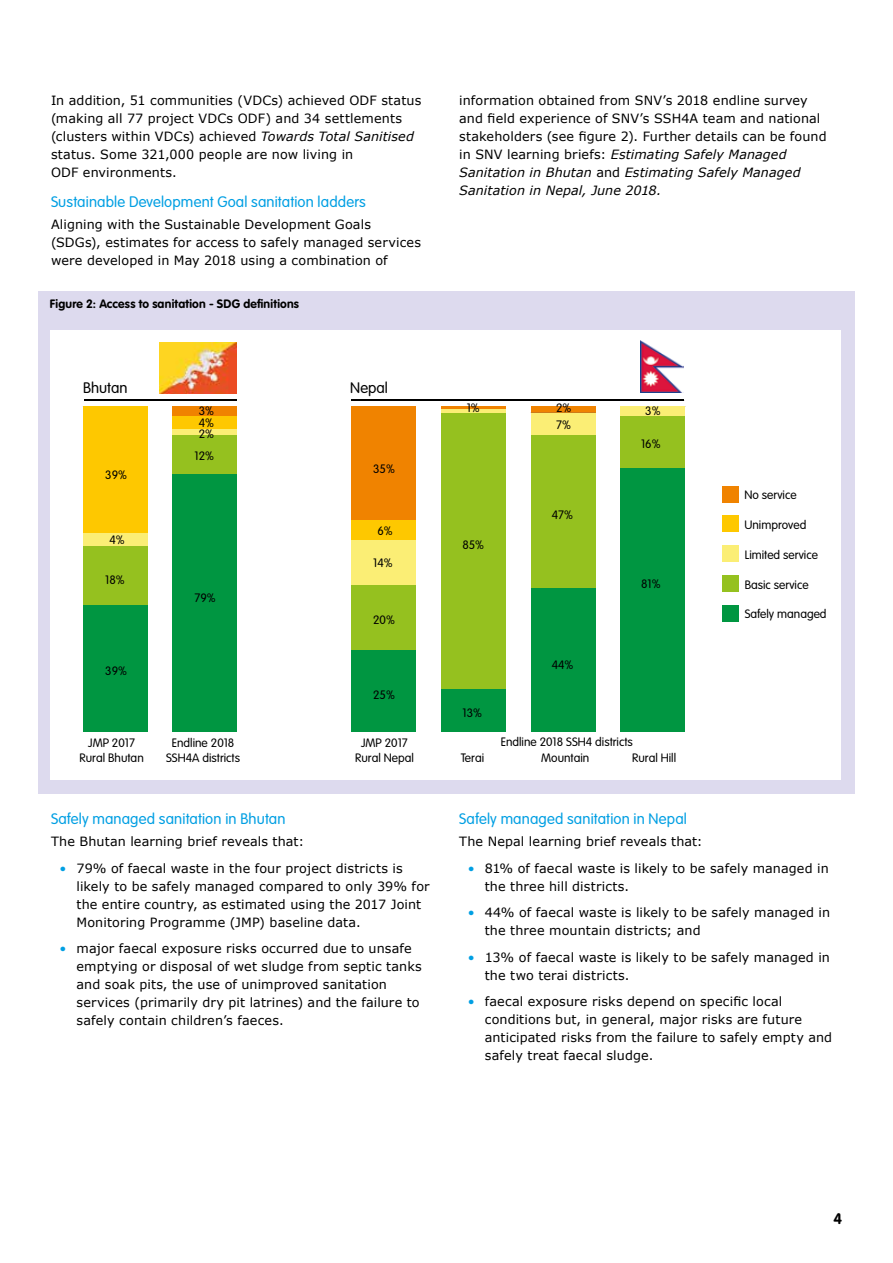
<style>
.page{position:relative;width:893px;height:1263px;background:#fff}
.page>*{position:absolute;margin:0;border:0;box-sizing:border-box;transform-origin:0 0}
.t1{font:300 15px "VAG Rounded Std";letter-spacing:.01em;color:#009fe3}
.t2{font:300 15px "VAG Rounded Std";color:#000}
.t3{font:700 15px "VAG Rounded Std";color:#000}
.t4{font:12.75px/18px "Verdana";letter-spacing:.01em;color:#000}
.t5{font:300 12px/14.4px "VAG Rounded Std";color:#000;text-align:center}
.t6{font:700 12px "VAG Rounded Std";letter-spacing:.02em;color:#000}
.s1{font-style:italic}
.s2{color:#009fe3}
</style>
<div class="page">
<div style="left:38px;top:291px;width:817px;height:503px;background:#dddaee"></div>
<div style="left:50px;top:330px;width:791px;height:450px;background:#fff"></div>
<div style="left:172px;top:406px;width:65px;height:10px;background:#f08300"></div>
<div style="left:352px;top:406px;width:64px;height:114px;background:#f08300"></div>
<svg style="left:441px;top:406px;width:65px;height:4px"></svg>
<div style="left:531px;top:406px;width:64px;height:7px;background:#f08300"></div>
<div style="left:83px;top:406px;width:64px;height:127px;background:#fec800"></div>
<div style="left:172px;top:416px;width:65px;height:13px;background:#fec800"></div>
<div style="left:352px;top:520px;width:64px;height:20px;background:#fec800"></div>
<div style="left:83px;top:533px;width:64px;height:13px;background:#fbee75"></div>
<div style="left:172px;top:429px;width:65px;height:7px;background:#fbee75"></div>
<div style="left:352px;top:540px;width:64px;height:45px;background:#fbee75"></div>
<hr style="left:441px;top:410px;width:65px;height:3px;background:#fbee75">
<div style="left:531px;top:413px;width:64px;height:23px;background:#fbee75"></div>
<div style="left:620px;top:406px;width:65px;height:10px;background:#fbee75"></div>
<div style="left:83px;top:546px;width:64px;height:59px;background:#95c11f"></div>
<div style="left:172px;top:436px;width:65px;height:39px;background:#95c11f"></div>
<div style="left:352px;top:585px;width:64px;height:66px;background:#95c11f"></div>
<div style="left:441px;top:413px;width:65px;height:277px;background:#95c11f"></div>
<div style="left:531px;top:436px;width:64px;height:153px;background:#95c11f"></div>
<div style="left:620px;top:416px;width:65px;height:52px;background:#95c11f"></div>
<div style="left:83px;top:605px;width:64px;height:127px;background:#009641"></div>
<div style="left:172px;top:475px;width:65px;height:257px;background:#009641"></div>
<div style="left:352px;top:651px;width:64px;height:81px;background:#009641"></div>
<div style="left:441px;top:690px;width:65px;height:42px;background:#009641"></div>
<div style="left:531px;top:589px;width:64px;height:143px;background:#009641"></div>
<div style="left:620px;top:468px;width:65px;height:264px;background:#009641"></div>
<div style="left:722px;top:605px;width:16px;height:16px;background:#009641"></div>
<div style="left:722px;top:575px;width:16px;height:17px;background:#95c11f"></div>
<div style="left:722px;top:545px;width:16px;height:17px;background:#fbee75"></div>
<div style="left:722px;top:516px;width:16px;height:16px;background:#fec800"></div>
<div style="left:722px;top:486px;width:16px;height:16px;background:#f08300"></div>
<hr style="left:84px;top:399px;width:153px;height:2px;background:#000">
<hr style="left:351px;top:399px;width:333px;height:2px;background:#000">
<img style="left:160px;top:342px;width:76px;height:51px">
<img style="left:641px;top:340px;width:42px;height:52px">
<p class="t4" style="left:51px;top:92px;width:372px">In addition, 51 communities (VDCs) achieved ODF status (making all 77 project VDCs ODF) and 34 settlements (clusters within VDCs) achieved <span class="s1">Towards Total Sanitised </span>status. Some 321,000 people are now living in<br>ODF environments.</p>
<p class="t1" style="left:51px;top:193px;width:316px">Sustainable Development Goal sanitation ladders</p>
<p class="t4" style="left:51px;top:216px;width:372px">Aligning with the Sustainable Development Goals (SDGs), estimates for access to safely managed services were developed in May 2018 using a combination of</p>
<p class="t6" style="left:50px;top:297px;width:251px">Figure 2: Access to sanitation - SDG definitions</p>
<p class="t2" style="left:83px;top:379px;width:46px">Bhutan</p>
<p class="t2" style="left:350px;top:379px;width:39px">Nepal</p>
<p class="t5" style="left:199px;top:405px;width:17px;line-height:12px;text-align:left">3%<br>4%</p>
<p class="t5" style="left:199px;top:427px;width:17px">2%</p>
<p class="t5" style="left:105px;top:468px;width:23px">39%</p>
<p class="t5" style="left:109px;top:533px;width:17px">4%</p>
<p class="t5" style="left:105px;top:573px;width:21px">18%</p>
<p class="t5" style="left:105px;top:663px;width:23px">39%</p>
<p class="t5" style="left:195px;top:449px;width:21px">12%</p>
<p class="t5" style="left:195px;top:591px;width:23px">79%</p>
<p class="t5" style="left:373px;top:462px;width:23px">35%</p>
<p class="t5" style="left:377px;top:524px;width:17px">6%</p>
<p class="t5" style="left:373px;top:556px;width:21px">14%</p>
<p class="t5" style="left:373px;top:613px;width:23px">20%</p>
<p class="t5" style="left:373px;top:687px;width:23px">25%</p>
<p class="t4" style="left:459px;top:92px;width:369px">information obtained from SNV’s 2018 endline survey and field experience of SNV’s SSH4A team and national stakeholders (see figure 2). Further details can be found in SNV learning briefs: <span class="s1">Estimating Safely Managed Sanitation in Bhutan</span> and <span class="s1">Estimating Safely Managed Sanitation in Nepal, June 2018.</span></p>
<p class="t5" style="left:467px;top:401px;width:15px">1%</p>
<p class="t5" style="left:462px;top:538px;width:23px">85%</p>
<p class="t5" style="left:462px;top:706px;width:21px">13%</p>
<p class="t5" style="left:556px;top:400px;width:17px;line-height:16.4px;text-align:left">2%<br>7%</p>
<p class="t5" style="left:552px;top:508px;width:23px">47%</p>
<p class="t5" style="left:552px;top:658px;width:23px">44%</p>
<p class="t5" style="left:645px;top:404px;width:17px">3%</p>
<p class="t5" style="left:641px;top:437px;width:21px">16%</p>
<p class="t5" style="left:641px;top:577px;width:21px">81%</p>
<p class="t5" style="left:744px;top:488px;width:54px">No service</p>
<p class="t5" style="left:744px;top:518px;width:63px">Unimproved</p>
<p class="t5" style="left:745px;top:548px;width:75px">Limited service</p>
<p class="t5" style="left:745px;top:578px;width:65px">Basic service</p>
<p class="t5" style="left:745px;top:607px;width:83px">Safely managed</p>
<p class="t5" style="left:80px;top:736px;width:66px">JMP 2017<br>Rural Bhutan</p>
<p class="t5" style="left:166px;top:736px;width:75px">Endline 2018<br>SSH4A districts</p>
<p class="t5" style="left:355px;top:736px;width:60px">JMP 2017<br>Rural Nepal</p>
<p class="t5" style="left:501px;top:735px;width:134px">Endline 2018 SSH4 districts</p>
<p class="t5" style="left:461px;top:751px;width:25px">Terai</p>
<p class="t5" style="left:541px;top:751px;width:50px">Mountain</p>
<p class="t5" style="left:632px;top:751px;width:45px">Rural Hill</p>
<p class="t1" style="left:51px;top:810px;width:236px">Safely managed sanitation in Bhutan</p>
<p class="t4" style="left:51px;top:832px;width:255px">The Bhutan learning brief reveals that:</p>
<p class="t4" style="left:77px;top:859px;width:355px;text-indent:-17px"><span class="s2">•</span> 79% of faecal waste in the four project districts is likely to be safely managed compared to only 39% for the entire country, as estimated using the 2017 Joint Monitoring Programme (JMP) baseline data.</p>
<p class="t4" style="left:77px;top:940px;width:347px;text-indent:-17px"><span class="s2">•</span> major faecal exposure risks occurred due to unsafe emptying or disposal of wet sludge from septic tanks and soak pits, the use of unimproved sanitation services (primarily dry pit latrines) and the failure to safely contain children’s faeces.</p>
<p class="t1" style="left:459px;top:810px;width:229px">Safely managed sanitation in Nepal</p>
<p class="t4" style="left:459px;top:832px;width:245px">The Nepal learning brief reveals that:</p>
<p class="t4" style="left:485px;top:859px;width:345px;text-indent:-17px"><span class="s2">•</span> 81% of faecal waste is likely to be safely managed in the three hill districts.</p>
<p class="t4" style="left:485px;top:904px;width:347px;text-indent:-17px"><span class="s2">•</span> 44% of faecal waste is likely to be safely managed in the three mountain districts; and</p>
<p class="t4" style="left:485px;top:948px;width:347px;text-indent:-17px"><span class="s2">•</span> 13% of faecal waste is likely to be safely managed in the two terai districts.</p>
<p class="t4" style="left:485px;top:993px;width:349px;text-indent:-17px"><span class="s2">•</span> faecal exposure risks depend on specific local conditions but, in general, major risks are future anticipated risks from the failure to safely empty and safely treat faecal sludge.</p>
<p class="t3" style="left:833px;top:1210px;width:10px">4</p>
</div>
